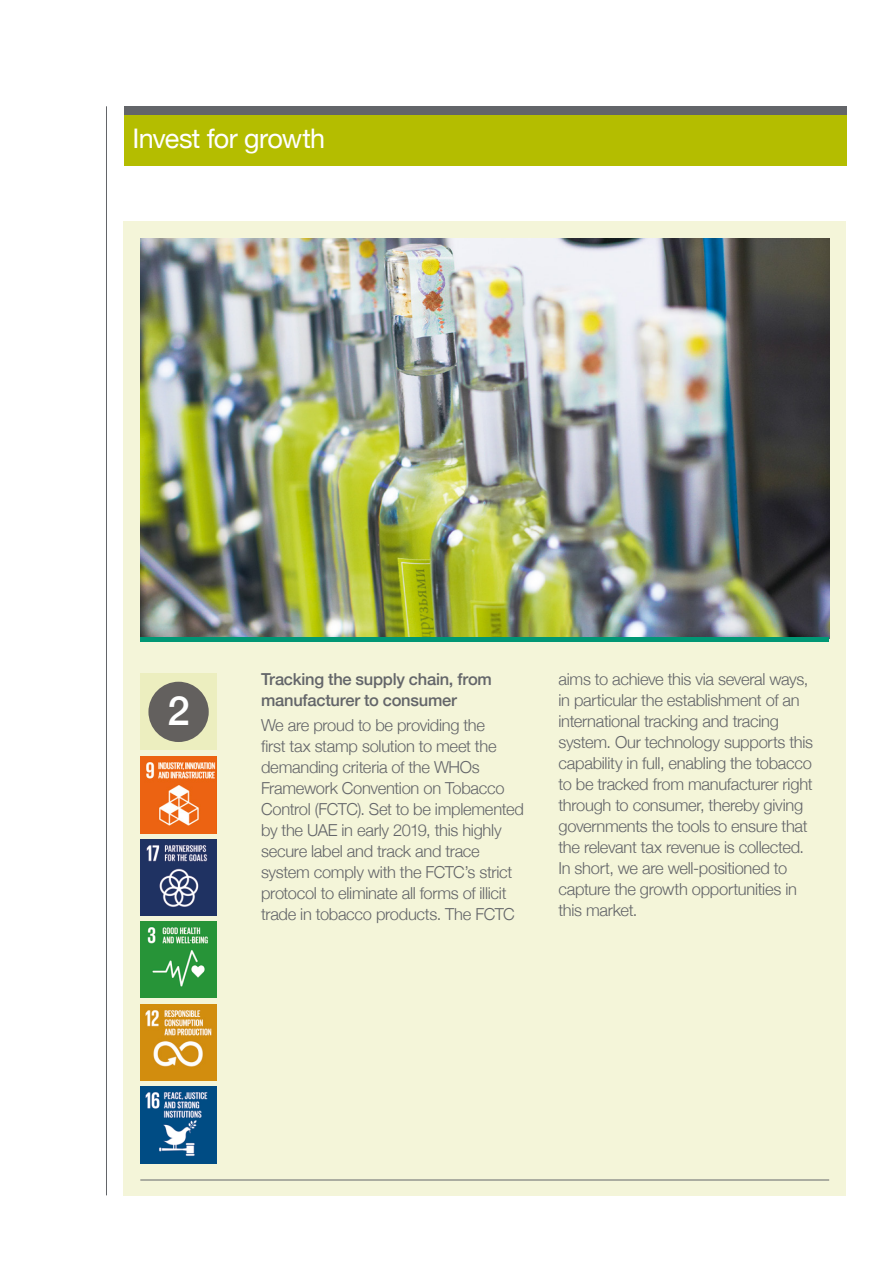
<style>
.page{position:relative;width:893px;height:1263px;background:#fff}
.page>*{position:absolute;margin:0;border:0;box-sizing:border-box;transform-origin:0 0}
.t1{font:500 40.2px "Helvetica Neue";color:#fff}
.t2{font:27px "Helvetica Neue";letter-spacing:-.025em;color:#fff}
.t3{font:300 16.5px/21px "Helvetica Neue";letter-spacing:-.02em;color:#636569}
.t4{font:500 16.5px/21px "Helvetica Neue";letter-spacing:-.015em;color:#636569}
</style>
<div class="page">
<div style="left:123px;top:221px;width:723px;height:974px;background:#f4f5d9"></div>
<img style="left:140px;top:238px;width:689px;height:400px">
<hr style="left:140px;top:638px;width:689px;height:4px;background:#009775">
<hr style="left:106px;top:106px;width:1px;height:1089px;background:#636569">
<hr style="left:140px;top:1180px;width:689px;height:1px;background:#636569">
<div style="left:124px;top:115px;width:722px;height:51px;background:#b4bd00"></div>
<div style="left:124px;top:106px;width:722px;height:9px;background:#636569"></div>
<img style="left:140px;top:921px;width:77px;height:77px">
<img style="left:140px;top:757px;width:77px;height:76px">
<img style="left:140px;top:1004px;width:77px;height:77px">
<img style="left:140px;top:839px;width:77px;height:76px">
<img style="left:140px;top:1087px;width:77px;height:76px">
<div style="left:140px;top:674px;width:77px;height:76px;background:#eceebf"></div>
<div style="left:148px;top:682px;width:61px;height:60px;background:#63605e;border-radius:50%"></div>
<h2 class="t2" style="left:133px;top:119px;width:194px">Invest for growth</h2>
<h1 class="t1" style="left:167px;top:679px;width:24px">2</h1>
<p class="t4" style="left:261px;top:667px;width:232px">Tracking the supply chain, from manufacturer to consumer</p>
<p class="t3" style="left:261px;top:713px;width:264px">We are proud to be providing the<br>first tax stamp solution to meet the demanding criteria of the WHOs Framework Convention on Tobacco Control (FCTC). Set to be implemented by the UAE in early 2019, this highly secure label and track and trace system comply with the FCTC’s strict protocol to eliminate all forms of illicit trade in tobacco products. The FCTC</p>
<p class="t3" style="left:558px;top:667px;width:256px">aims to achieve this via several ways, in particular the establishment of an international tracking and tracing system. Our technology supports this capability in full, enabling the tobacco to be tracked from manufacturer right through to consumer, thereby giving governments the tools to ensure that the relevant tax revenue is collected.<br>In short, we are well-positioned to capture the growth opportunities in this market.</p>
</div>
